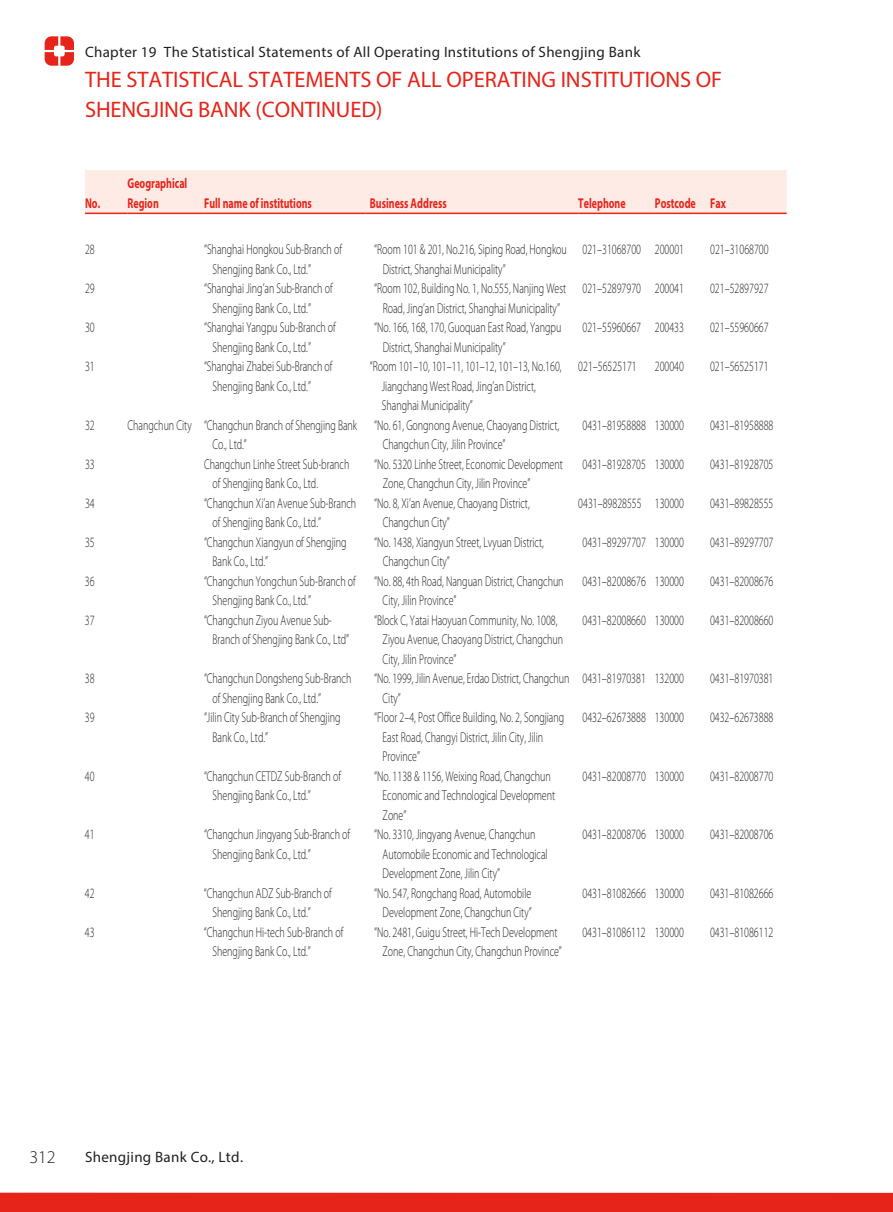
<style>
.page{position:relative;width:893px;height:1212px;background:#fff}
.page>*{position:absolute;margin:0;border:0;box-sizing:border-box;transform-origin:0 0}
.t1{font:22.5px/30px "Myriad Pro";letter-spacing:-.005em;color:#e72419}
.t2{font:300 18px "Myriad Pro";color:#231f20}
.t3{font:15px "Myriad Pro";letter-spacing:.02em;color:#231f20}
.t4{font:300 14.25px/19.5px "Myriad Pro";color:#231f20;scale:.7 1}
.t5{font:700 14.25px/19.5px "Myriad Pro";color:#e72419;scale:.7 1}
</style>
<div class="page">
<div style="left:0;top:1192px;width:893px;height:20px;background:#e72419"></div>
<svg style="left:45px;top:36px;width:29px;height:30px"></svg>
<div style="left:85px;top:170px;width:702px;height:43px;background:#ffebe6"></div>
<hr style="left:85px;top:213px;width:43px;height:1px;background:#e72419">
<hr style="left:128px;top:213px;width:76px;height:1px;background:#e72419">
<hr style="left:204px;top:213px;width:162px;height:1px;background:#e72419">
<hr style="left:366px;top:213px;width:212px;height:1px;background:#e72419">
<hr style="left:578px;top:213px;width:77px;height:1px;background:#e72419">
<hr style="left:655px;top:213px;width:55px;height:1px;background:#e72419">
<hr style="left:710px;top:213px;width:77px;height:1px;background:#e72419">
<p class="t3" style="left:85px;top:42px;width:557px">Chapter 19 The Statistical Statements of All Operating Institutions of Shengjing Bank</p>
<h1 class="t1" style="left:85px;top:64px;width:639px">THE STATISTICAL STATEMENTS OF ALL OPERATING INSTITUTIONS OF<br>SHENGJING BANK (CONTINUED)</h1>
<p class="t5" style="left:85px;top:193px;width:23px">No.</p>
<p class="t5" style="left:128px;top:173px;width:87px">Geographical<br>Region</p>
<p class="t5" style="left:204px;top:193px;width:156px">Full name of institutions</p>
<p class="t5" style="left:370px;top:193px;width:111px">Business Address</p>
<p class="t5" style="left:578px;top:193px;width:69px">Telephone</p>
<p class="t5" style="left:655px;top:193px;width:103px">Postcode Fax</p>
<p class="t4" style="left:85px;top:240px;width:15px">28</p>
<p class="t4" style="left:213px;top:240px;width:186px;text-indent:-9px">“Shanghai Hongkou Sub-Branch of<br>Shengjing Bank Co., Ltd.”</p>
<p class="t4" style="left:383px;top:240px;width:264px;text-indent:-9px">“Room 101 &amp; 201, No.216, Siping Road, Hongkou<br>District, Shanghai Municipality”</p>
<p class="t4" style="left:583px;top:240px;width:146px">021–31068700 200001</p>
<p class="t4" style="left:710px;top:240px;width:85px">021–31068700</p>
<p class="t4" style="left:85px;top:279px;width:15px">29</p>
<p class="t4" style="left:213px;top:279px;width:173px;text-indent:-9px">“Shanghai Jing’an Sub-Branch of<br>Shengjing Bank Co., Ltd.”</p>
<p class="t4" style="left:374px;top:279px;width:276px;text-align:center">“Room 102, Building No. 1, No.555, Nanjing West<br>Road, Jing’an District, Shanghai Municipality”</p>
<p class="t4" style="left:583px;top:279px;width:146px">021–52897970 200041</p>
<p class="t4" style="left:710px;top:279px;width:85px">021–52897927</p>
<p class="t4" style="left:85px;top:318px;width:15px">30</p>
<p class="t4" style="left:213px;top:318px;width:178px;text-indent:-9px">“Shanghai Yangpu Sub-Branch of<br>Shengjing Bank Co., Ltd.”</p>
<p class="t4" style="left:383px;top:318px;width:257px;text-indent:-9px">“No. 166, 168, 170, Guoquan East Road, Yangpu<br>District, Shanghai Municipality”</p>
<p class="t4" style="left:582px;top:318px;width:146px">021–55960667 200433</p>
<p class="t4" style="left:710px;top:318px;width:85px">021–55960667</p>
<p class="t4" style="left:85px;top:357px;width:15px">31</p>
<p class="t4" style="left:213px;top:357px;width:173px;text-indent:-9px">“Shanghai Zhabei Sub-Branch of<br>Shengjing Bank Co., Ltd.”</p>
<p class="t4" style="left:382px;top:357px;width:258px;text-indent:-12px">“Room 101–10, 101–11, 101–12, 101–13, No.160,<br>Jiangchang West Road, Jing’an District,<br>Shanghai Municipality”</p>
<p class="t4" style="left:578px;top:357px;width:85px">021–56525171</p>
<p class="t4" style="left:655px;top:357px;width:43px">200040</p>
<p class="t4" style="left:710px;top:357px;width:85px">021–56525171</p>
<p class="t4" style="left:85px;top:415px;width:15px">32</p>
<p class="t4" style="left:213px;top:415px;width:208px;text-indent:-85px">Changchun City “Changchun Branch of Shengjing Bank<br>Co., Ltd.”</p>
<p class="t4" style="left:383px;top:415px;width:254px;text-indent:-9px">“No. 61, Gongnong Avenue, Chaoyang District,<br>Changchun City, Jilin Province”</p>
<p class="t4" style="left:582px;top:415px;width:146px">0431–81958888 130000</p>
<p class="t4" style="left:710px;top:415px;width:92px">0431–81958888</p>
<p class="t4" style="left:85px;top:454px;width:15px">33</p>
<p class="t4" style="left:213px;top:454px;width:197px;text-indent:-9px">Changchun Linhe Street Sub-branch of Shengjing Bank Co., Ltd.</p>
<p class="t4" style="left:383px;top:454px;width:259px;text-indent:-9px">“No. 5320 Linhe Street, Economic Development<br>Zone, Changchun City, Jilin Province”</p>
<p class="t4" style="left:582px;top:454px;width:146px">0431–81928705 130000</p>
<p class="t4" style="left:710px;top:454px;width:92px">0431–81928705</p>
<p class="t4" style="left:85px;top:493px;width:15px">34</p>
<p class="t4" style="left:213px;top:493px;width:207px;text-indent:-9px">“Changchun Xi’an Avenue Sub-Branch of Shengjing Bank Co., Ltd.”</p>
<p class="t4" style="left:383px;top:493px;width:212px;text-indent:-9px">“No. 8, Xi’an Avenue, Chaoyang District,<br>Changchun City”</p>
<p class="t4" style="left:578px;top:493px;width:153px">0431–89828555 130000</p>
<p class="t4" style="left:710px;top:493px;width:92px">0431–89828555</p>
<p class="t4" style="left:85px;top:532px;width:15px">35</p>
<p class="t4" style="left:213px;top:532px;width:193px;text-indent:-9px">“Changchun Xiangyun of Shengjing<br>Bank Co., Ltd.”</p>
<p class="t4" style="left:383px;top:532px;width:232px;text-indent:-9px">“No. 1438, Xiangyun Street, Lvyuan District,<br>Changchun City”</p>
<p class="t4" style="left:582px;top:532px;width:146px">0431–89297707 130000</p>
<p class="t4" style="left:710px;top:532px;width:92px">0431–89297707</p>
<p class="t4" style="left:85px;top:571px;width:15px">36</p>
<p class="t4" style="left:213px;top:571px;width:206px;text-indent:-9px">“Changchun Yongchun Sub-Branch of<br>Shengjing Bank Co., Ltd.”</p>
<p class="t4" style="left:383px;top:571px;width:260px;text-indent:-9px">“No. 88, 4th Road, Nanguan District, Changchun<br>City, Jilin Province”</p>
<p class="t4" style="left:582px;top:571px;width:146px">0431–82008676 130000</p>
<p class="t4" style="left:710px;top:571px;width:92px">0431–82008676</p>
<p class="t4" style="left:85px;top:610px;width:15px">37</p>
<p class="t4" style="left:213px;top:610px;width:197px;text-indent:-9px">“Changchun Ziyou Avenue Sub-<br>Branch of Shengjing Bank Co., Ltd”</p>
<p class="t4" style="left:383px;top:610px;width:259px;text-indent:-9px">“Block C, Yatai Haoyuan Community, No. 1008,<br>Ziyou Avenue, Chaoyang District, Changchun<br>City, Jilin Province”</p>
<p class="t4" style="left:582px;top:610px;width:146px">0431–82008660 130000</p>
<p class="t4" style="left:710px;top:610px;width:92px">0431–82008660</p>
<p class="t4" style="left:85px;top:669px;width:15px">38</p>
<p class="t4" style="left:213px;top:669px;width:200px;text-indent:-9px">“Changchun Dongsheng Sub-Branch of Shengjing Bank Co., Ltd.”</p>
<p class="t4" style="left:383px;top:669px;width:269px;text-indent:-9px">“No. 1999, Jilin Avenue, Erdao District, Changchun<br>City”</p>
<p class="t4" style="left:582px;top:669px;width:146px">0431–81970381 132000</p>
<p class="t4" style="left:710px;top:669px;width:92px">0431–81970381</p>
<p class="t4" style="left:85px;top:708px;width:15px">39</p>
<p class="t4" style="left:213px;top:708px;width:184px;text-indent:-9px">“Jilin City Sub-Branch of Shengjing<br>Bank Co., Ltd.”</p>
<p class="t4" style="left:383px;top:708px;width:261px;text-indent:-9px">“Floor 2–4, Post Office Building, No. 2, Songjiang<br>East Road, Changyi District, Jilin City, Jilin<br>Province”</p>
<p class="t4" style="left:582px;top:708px;width:146px">0432–62673888 130000</p>
<p class="t4" style="left:710px;top:708px;width:92px">0432–62673888</p>
<p class="t4" style="left:85px;top:766px;width:15px">40</p>
<p class="t4" style="left:213px;top:766px;width:185px;text-indent:-9px">“Changchun CETDZ Sub-Branch of<br>Shengjing Bank Co., Ltd.”</p>
<p class="t4" style="left:383px;top:766px;width:248px;text-indent:-9px">“No. 1138 &amp; 1156, Weixing Road, Changchun<br>Economic and Technological Development<br>Zone”</p>
<p class="t4" style="left:582px;top:766px;width:146px">0431–82008770 130000</p>
<p class="t4" style="left:710px;top:766px;width:92px">0431–82008770</p>
<p class="t4" style="left:85px;top:825px;width:15px">41</p>
<p class="t4" style="left:212px;top:825px;width:198px;text-indent:-9px">“Changchun Jingyang Sub-Branch of<br>Shengjing Bank Co., Ltd.”</p>
<p class="t4" style="left:383px;top:825px;width:237px;text-indent:-9px">“No. 3310, Jingyang Avenue, Changchun<br>Automobile Economic and Technological<br>Development Zone, Jilin City”</p>
<p class="t4" style="left:582px;top:825px;width:146px">0431–82008706 130000</p>
<p class="t4" style="left:710px;top:825px;width:92px">0431–82008706</p>
<p class="t4" style="left:85px;top:883px;width:15px">42</p>
<p class="t4" style="left:212px;top:883px;width:172px;text-indent:-9px">“Changchun ADZ Sub-Branch of<br>Shengjing Bank Co., Ltd.”</p>
<p class="t4" style="left:374px;top:883px;width:227px;text-align:center">“No. 547, Rongchang Road, Automobile<br>Development Zone, Changchun City”</p>
<p class="t4" style="left:582px;top:883px;width:146px">0431–81082666 130000</p>
<p class="t4" style="left:710px;top:883px;width:92px">0431–81082666</p>
<p class="t4" style="left:85px;top:922px;width:15px">43</p>
<p class="t4" style="left:212px;top:922px;width:188px;text-indent:-9px">“Changchun Hi-tech Sub-Branch of<br>Shengjing Bank Co., Ltd.”</p>
<p class="t4" style="left:374px;top:922px;width:270px;text-align:center">“No. 2481, Guigu Street, Hi-Tech Development<br>Zone, Changchun City, Changchun Province”</p>
<p class="t4" style="left:582px;top:922px;width:146px">0431–81086112 130000</p>
<p class="t4" style="left:710px;top:922px;width:92px">0431–81086112</p>
<p class="t2" style="left:29px;top:1146px;width:28px">312</p>
<p class="t3" style="left:85px;top:1148px;width:160px">Shengjing Bank Co., Ltd.</p>
</div>
